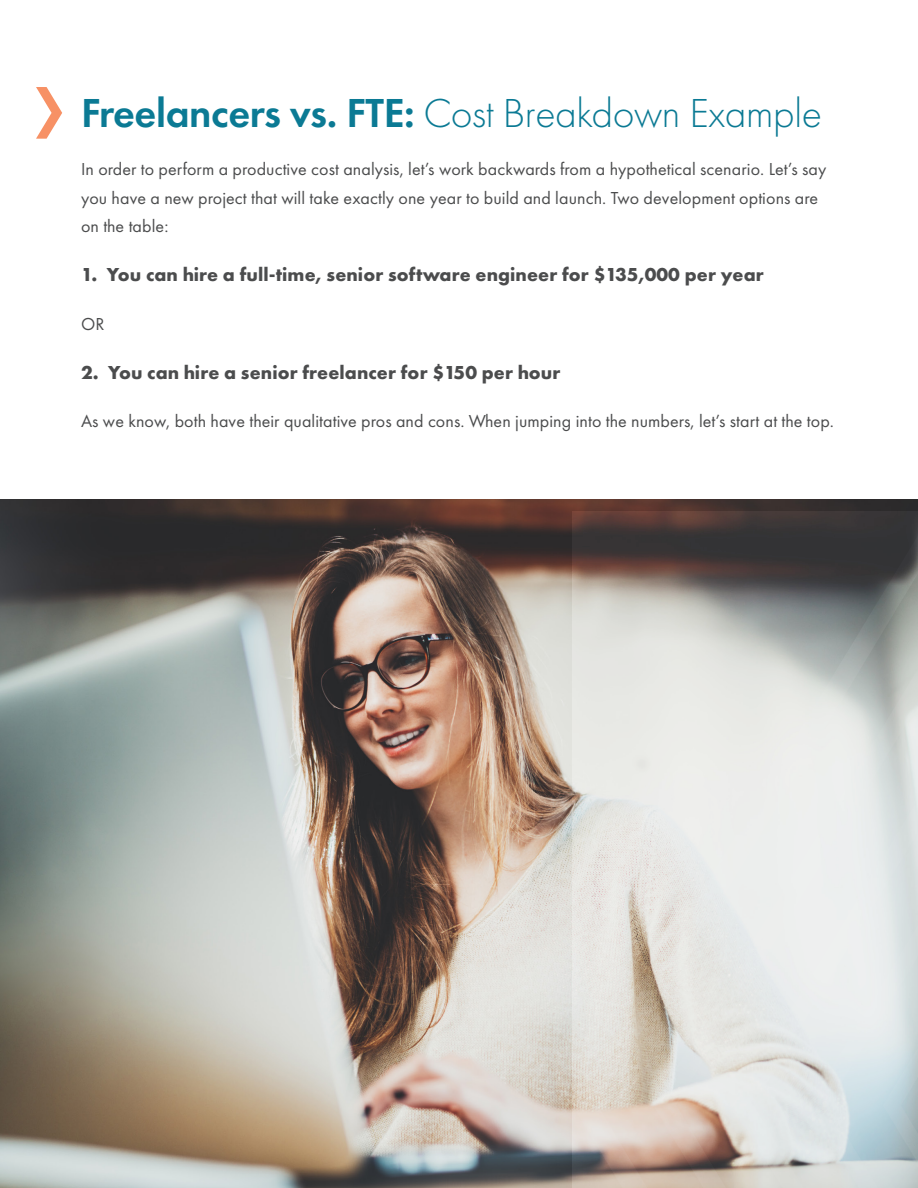
<style>
.page{position:relative;width:918px;height:1188px;background:#fff}
.page>*{position:absolute;margin:0;border:0;box-sizing:border-box;transform-origin:0 0}
.BODY{font:300 42px "Futura PT";letter-spacing:-.01em;color:#0b7a94}
.BODY-2{font:700 19.5px "Futura PT";letter-spacing:.005em;color:#4b4c4d}
.BODY-3{font:18px/28.5px "Futura PT";letter-spacing:.005em;color:#4b4c4d}
.s1{font-weight:600}
</style>
<div class="page">
<img style="left:0;top:500px;width:918px;height:688px">
<svg style="left:572px;top:512px;width:346px;height:676px;background:#b7b2ac"></svg>
<svg style="left:653px;top:550px;width:265px;height:638px;background:#c2beb9"></svg>
<svg style="left:733px;top:589px;width:185px;height:599px;background:#d5d7d5"></svg>
<svg style="left:809px;top:626px;width:109px;height:562px;background:#dadfdf"></svg>
<svg style="left:883px;top:662px;width:35px;height:526px;background:#ced7d7"></svg>
<svg style="left:36px;top:87px;width:26px;height:52px"></svg>
<p class="BODY" style="left:81px;top:89px;width:742px"><span class="s1">Freelancers vs. FTE:</span> Cost Breakdown Example</p>
<p class="BODY-3" style="left:81px;top:155px;width:747px">In order to perform a productive cost analysis, let’s work backwards from a hypothetical scenario. Let’s say you have a new project that will take exactly one year to build and launch. Two development options are on the table:</p>
<p class="BODY-2" style="left:81px;top:262px;width:684px">1. You can hire a full-time, senior software engineer for $135,000 per year</p>
<p class="BODY-3" style="left:81px;top:309px;width:25px">OR</p>
<p class="BODY-2" style="left:81px;top:359px;width:481px">2. You can hire a senior freelancer for $150 per hour</p>
<p class="BODY-3" style="left:81px;top:407px;width:755px">As we know, both have their qualitative pros and cons. When jumping into the numbers, let’s start at the top.</p>
</div>
